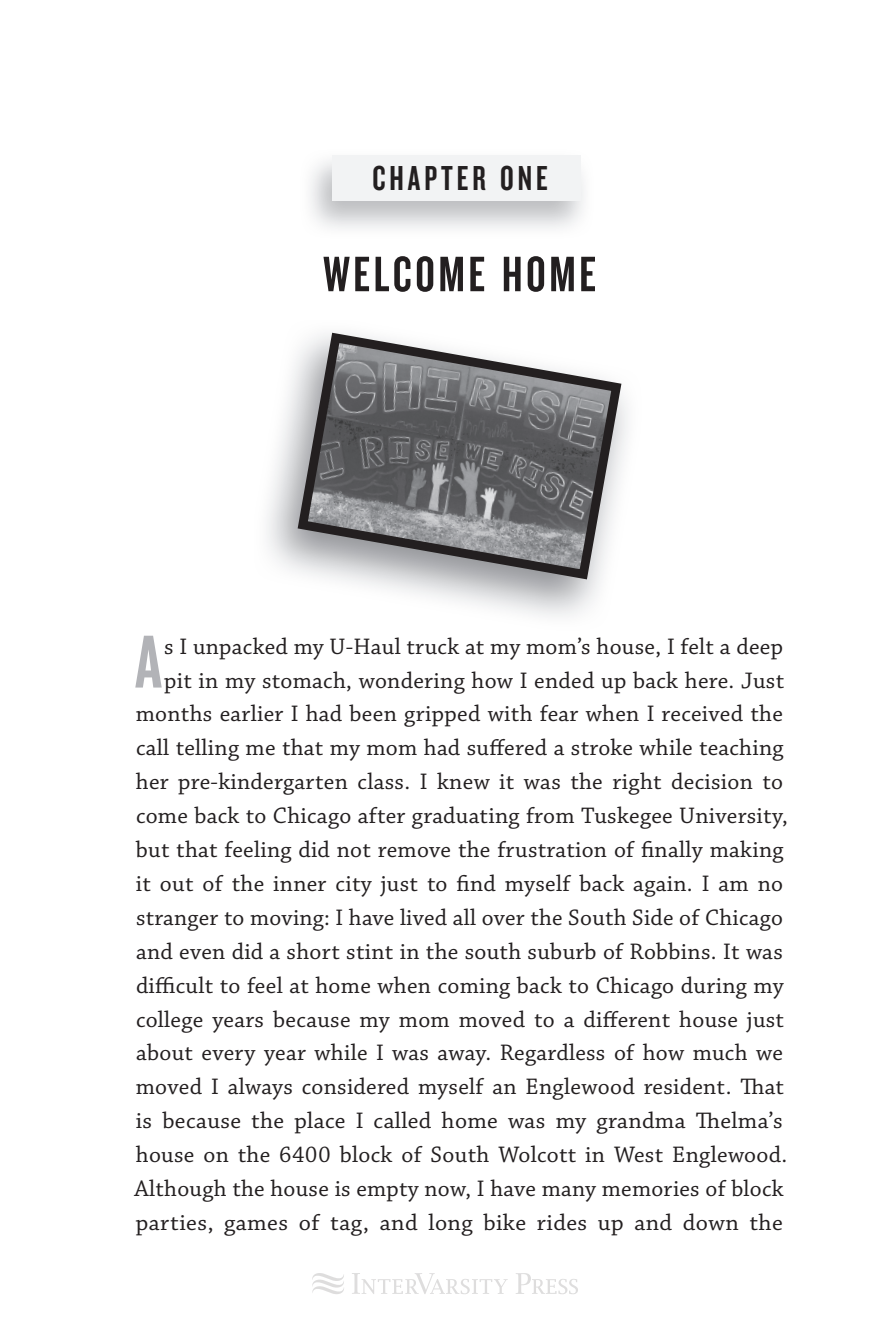
<style>
.page{position:relative;width:892px;height:1336px;background:#fff}
.page>*{position:absolute;margin:0;border:0;box-sizing:border-box;transform-origin:0 0}
.t1{font:77.85px "Knockout 48 Featherweight";color:#b2b3b7}
.t2{font:51.75px "Knockout 48 Featherweight";letter-spacing:.07em;color:#231f20}
.t3{font:36px "Knockout 48 Featherweight";letter-spacing:.11em;color:#231f20}
.t4{font:23.62px/34px "Chaparral Pro";letter-spacing:.015em;color:#231f20;text-align:right}
</style>
<div class="page">
<svg style="left:312px;top:1273px;width:32px;height:21px"></svg>
<svg style="left:352px;top:1273px;width:226px;height:21px"></svg>
<div style="left:332px;top:155px;width:249px;height:46px;background:#f2f3f4"></div>
<svg style="left:292px;top:328px;width:334px;height:256px"></svg>
<h3 class="t3" style="left:372px;top:156px;width:177px">CHAPTER ONE</h3>
<h2 class="t2" style="left:323px;top:242px;width:274px">WELCOME HOME</h2>
<h1 class="t1" style="left:135px;top:614px;width:29px">A</h1>
<p class="t4" style="left:134px;top:630px;width:654px">s I unpacked my U-Haul truck at my mom’s house, I felt a deep<br>pit in my stomach, wondering how I ended up back here. Just months earlier I had been gripped with fear when I received the call telling me that my mom had suffered a stroke while teaching her pre-kindergarten class. I knew it was the right decision to come back to Chicago after graduating from Tuskegee University, but that feeling did not remove the frustration of finally making it out of the inner city just to find myself back again. I am no stranger to moving: I have lived all over the South Side of Chicago and even did a short stint in the south suburb of Robbins. It was difficult to feel at home when coming back to Chicago during my college years because my mom moved to a different house just about every year while I was away. Regardless of how much we moved I always considered myself an Englewood resident. That is because the place I called home was my grandma Thelma’s house on the 6400 block of South Wolcott in West Englewood.<br>Although the house is empty now, I have many memories of block parties, games of tag, and long bike rides up and down the</p>
</div>
